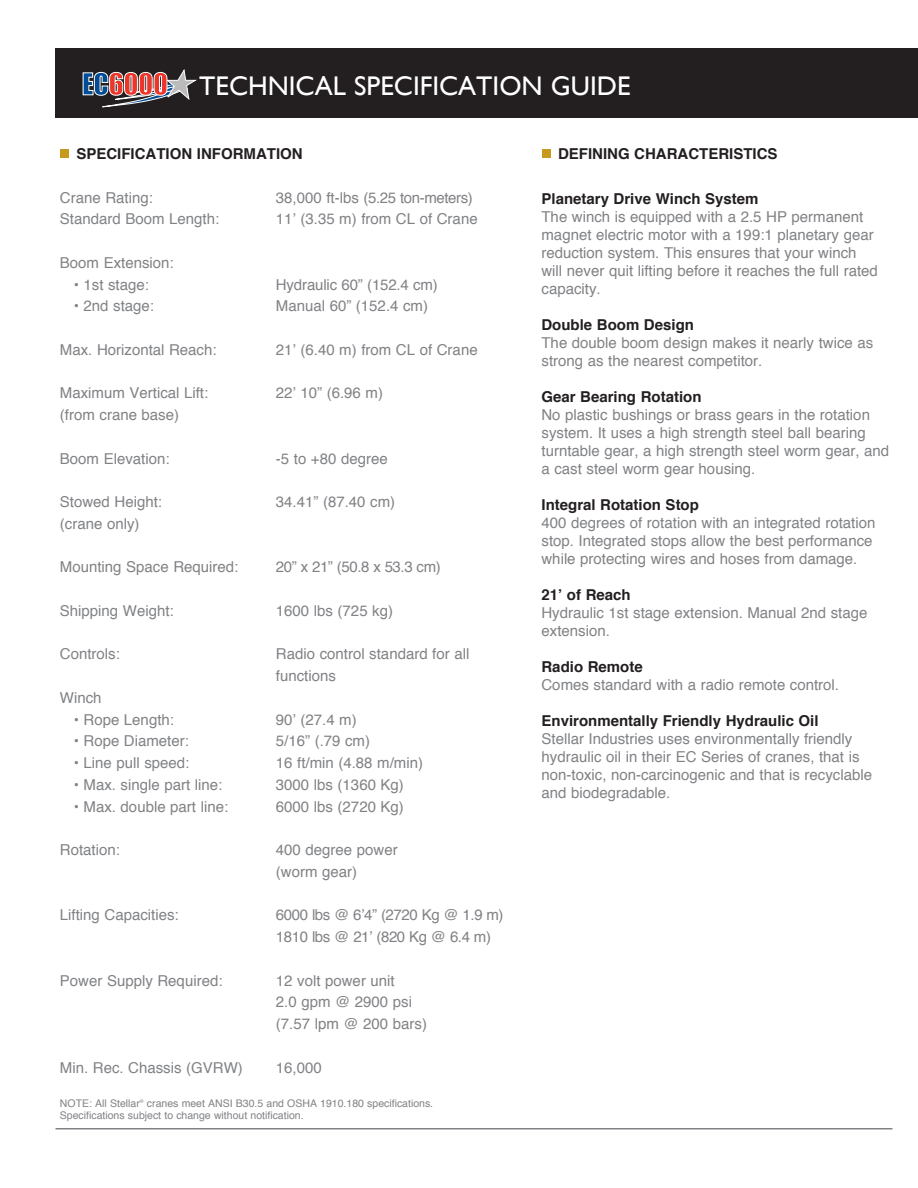
<style>
.page{position:relative;width:918px;height:1188px;background:#fff}
.page>*{position:absolute;margin:0;border:0;box-sizing:border-box;transform-origin:0 0}
.t1{font:27.75px "Impact";letter-spacing:-.005em;color:#ee3529}
.t2{font:27px "Gill Sans";color:#fff}
.t3{font:15px/18px "Helvetica";color:#808285}
.t4{font:700 15px "Helvetica";color:#231f20}
.t5{font:15px "Helvetica";letter-spacing:-.025em;color:#808285}
.t6{font:10.5px "Helvetica";color:#808285}
.s1{color:#014d95}
.s2{font-weight:700;color:#231f20}
</style>
<div class="page">
<div style="left:60px;top:149px;width:8px;height:8px;background:#c59a1d"></div>
<div style="left:56px;top:48px;width:862px;height:70px;background:#231f20"></div>
<hr style="left:56px;top:1128px;width:836px;height:2px;background:#808285">
<div style="left:542px;top:149px;width:9px;height:8px;background:#c59a1d"></div>
<svg style="left:83px;top:70px;width:113px;height:37px"></svg>
<p class="t1" style="left:82px;top:67px;width:87px"><span class="s1">EC</span>6000</p>
<p class="t2" style="left:199px;top:70px;width:433px">TECHNICAL SPECIFICATION GUIDE</p>
<p class="t4" style="left:76px;top:142px;width:228px">SPECIFICATION INFORMATION</p>
<p class="t3" style="left:60px;top:189px;width:94px">Crane Rating:</p>
<p class="t5" style="left:276px;top:186px;width:199px">38,000 ft-lbs (5.25 ton-meters)</p>
<p class="t3" style="left:60px;top:210px;width:161px">Standard Boom Length:</p>
<p class="t3" style="left:276px;top:210px;width:203px">11’ (3.35 m) from CL of Crane</p>
<p class="t3" style="left:60px;top:254px;width:115px">Boom Extension:</p>
<p class="t3" style="left:74px;top:276px;width:77px">• 1st stage:</p>
<p class="t3" style="left:276px;top:276px;width:164px">Hydraulic 60” (152.4 cm)</p>
<p class="t3" style="left:74px;top:297px;width:82px">• 2nd stage:</p>
<p class="t3" style="left:276px;top:297px;width:154px">Manual 60” (152.4 cm)</p>
<p class="t3" style="left:60px;top:341px;width:158px">Max. Horizontal Reach:</p>
<p class="t3" style="left:276px;top:341px;width:203px">21’ (6.40 m) from CL of Crane</p>
<p class="t3" style="left:60px;top:384px;width:150px">Maximum Vertical Lift:</p>
<p class="t3" style="left:276px;top:384px;width:109px">22’ 10” (6.96 m)</p>
<p class="t3" style="left:60px;top:406px;width:121px">(from crane base)</p>
<p class="t3" style="left:60px;top:450px;width:111px">Boom Elevation:</p>
<p class="t3" style="left:276px;top:450px;width:113px">-5 to +80 degree</p>
<p class="t3" style="left:60px;top:493px;width:104px">Stowed Height:</p>
<p class="t3" style="left:276px;top:493px;width:121px">34.41” (87.40 cm)</p>
<p class="t3" style="left:60px;top:515px;width:81px">(crane only)</p>
<p class="t3" style="left:60px;top:558px;width:180px">Mounting Space Required:</p>
<p class="t3" style="left:276px;top:558px;width:166px">20” x 21” (50.8 x 53.3 cm)</p>
<p class="t3" style="left:60px;top:602px;width:115px">Shipping Weight:</p>
<p class="t3" style="left:276px;top:602px;width:119px">1600 lbs (725 kg)</p>
<p class="t3" style="left:60px;top:645px;width:62px">Controls:</p>
<p class="t3" style="left:276px;top:644px;width:195px;line-height:21.8px">Radio control standard for all functions</p>
<p class="t3" style="left:60px;top:689px;width:43px">Winch</p>
<p class="t3" style="left:74px;top:711px;width:102px">• Rope Length:</p>
<p class="t3" style="left:276px;top:711px;width:82px">90’ (27.4 m)</p>
<p class="t3" style="left:74px;top:732px;width:117px">• Rope Diameter:</p>
<p class="t3" style="left:276px;top:732px;width:96px">5/16” (.79 cm)</p>
<p class="t3" style="left:74px;top:754px;width:117px">• Line pull speed:</p>
<p class="t3" style="left:276px;top:754px;width:149px">16 ft/min (4.88 m/min)</p>
<p class="t3" style="left:74px;top:776px;width:150px">• Max. single part line:</p>
<p class="t3" style="left:276px;top:776px;width:129px">3000 lbs (1360 Kg)</p>
<p class="t3" style="left:74px;top:798px;width:156px">• Max. double part line:</p>
<p class="t3" style="left:276px;top:798px;width:129px">6000 lbs (2720 Kg)</p>
<p class="t3" style="left:60px;top:841px;width:62px">Rotation:</p>
<p class="t3" style="left:276px;top:841px;width:123px">400 degree power</p>
<p class="t3" style="left:276px;top:863px;width:83px">(worm gear)</p>
<p class="t3" style="left:60px;top:906px;width:120px">Lifting Capacities:</p>
<p class="t5" style="left:276px;top:903px;width:229px">6000 lbs @ 6’4” (2720 Kg @ 1.9 m)</p>
<p class="t5" style="left:276px;top:925px;width:217px">1810 lbs @ 21’ (820 Kg @ 6.4 m)</p>
<p class="t3" style="left:60px;top:972px;width:164px">Power Supply Required:</p>
<p class="t3" style="left:276px;top:972px;width:120px">12 volt power unit</p>
<p class="t3" style="left:276px;top:993px;width:138px">2.0 gpm @ 2900 psi</p>
<p class="t3" style="left:276px;top:1015px;width:153px">(7.57 lpm @ 200 bars)</p>
<p class="t3" style="left:60px;top:1059px;width:184px">Min. Rec. Chassis (GVRW)</p>
<p class="t3" style="left:276px;top:1059px;width:47px">16,000</p>
<p class="t6" style="left:60px;top:1095px;width:375px">NOTE: All Stellar<sup>®</sup> cranes meet ANSI B30.5 and OSHA 1910.180 specifications.</p>
<p class="t6" style="left:60px;top:1108px;width:245px">Specifications subject to change without notification.</p>
<p class="t4" style="left:558px;top:141px;width:221px">DEFINING CHARACTERISTICS</p>
<p class="t4" style="left:542px;top:186px;width:219px">Planetary Drive Winch System</p>
<p class="t3" style="left:542px;top:208px;width:338px">The winch is equipped with a 2.5 HP permanent magnet electric motor with a 199:1 planetary gear reduction system. This ensures that your winch will never quit lifting before it reaches the full rated capacity.</p>
<p class="t4" style="left:542px;top:312px;width:154px">Double Boom Design</p>
<p class="t3" style="left:542px;top:334px;width:333px">The double boom design makes it nearly twice as strong as the nearest competitor.</p>
<p class="t4" style="left:542px;top:384px;width:162px">Gear Bearing Rotation</p>
<p class="t3" style="left:542px;top:406px;width:349px">No plastic bushings or brass gears in the rotation system. It uses a high strength steel ball bearing turntable gear, a high strength steel worm gear, and a cast steel worm gear housing.</p>
<p class="t4" style="left:542px;top:492px;width:159px">Integral Rotation Stop</p>
<p class="t3" style="left:542px;top:514px;width:335px">400 degrees of rotation with an integrated rotation stop. Integrated stops allow the best performance while protecting wires and hoses from damage.</p>
<p class="t4" style="left:542px;top:582px;width:91px">21’ of Reach</p>
<p class="t3" style="left:542px;top:604px;width:328px">Hydraulic 1st stage extension. Manual 2nd stage extension.</p>
<p class="t4" style="left:542px;top:654px;width:103px">Radio Remote</p>
<p class="t3" style="left:542px;top:676px;width:299px">Comes standard with a radio remote control.</p>
<p class="t3" style="left:542px;top:712px;width:312px"><span class="s2">Environmentally Friendly Hydraulic Oil<br></span>Stellar Industries uses environmentally friendly</p>
<p class="t3" style="left:542px;top:748px;width:332px">hydraulic oil in their EC Series of cranes, that is non-toxic, non-carcinogenic and that is recyclable and biodegradable.</p>
</div>
